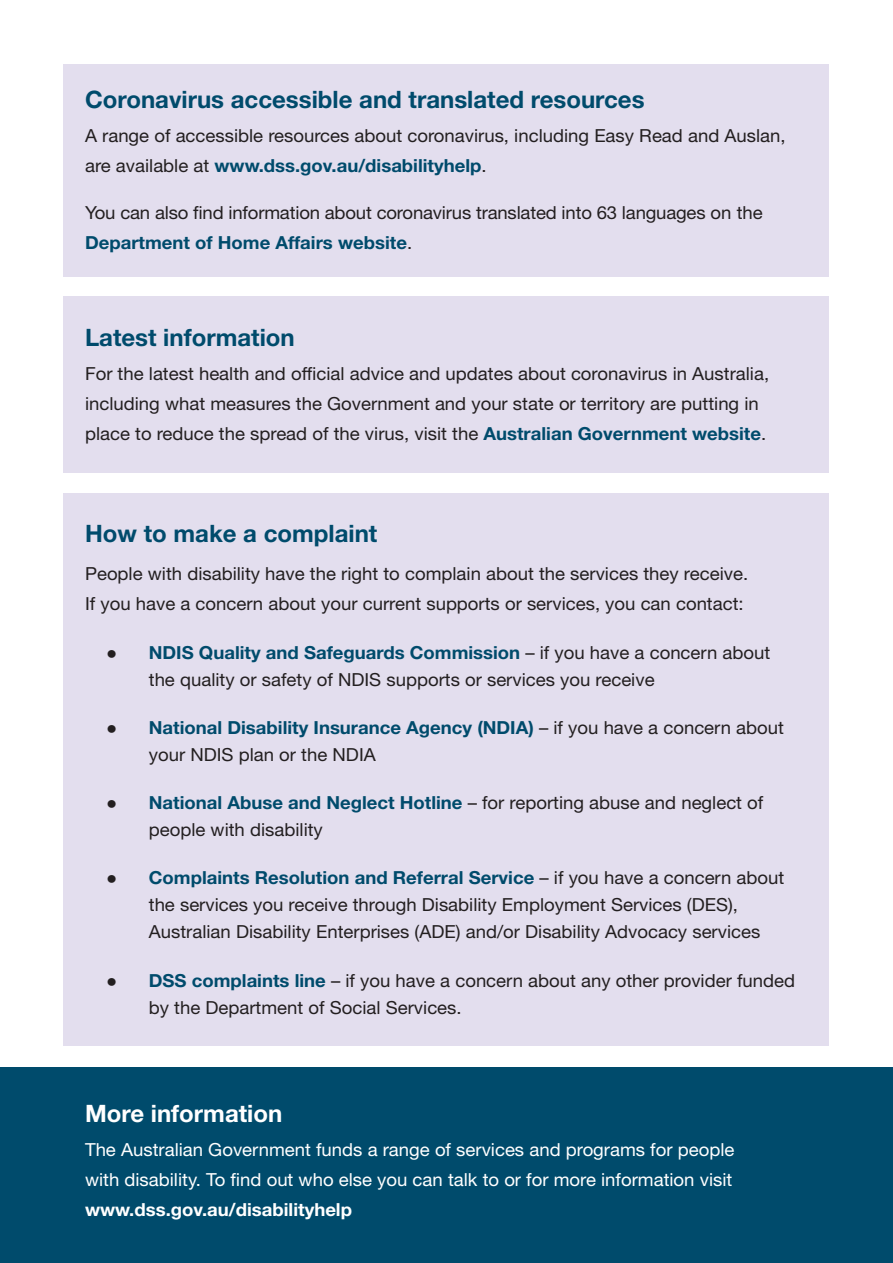
<style>
.page{position:relative;width:893px;height:1263px;background:#fff}
.page>*{position:absolute;margin:0;border:0;box-sizing:border-box;transform-origin:0 0}
.Heading_2{font:700 24px "Helvetica Neue LT Std";color:#004b6c}
.Body{font:700 24px "Helvetica Neue LT Std";color:#004b6c}
.Heading_2-2{font:700 24px "Helvetica Neue LT Std";color:#fff}
.Body-2{font:18px/30px "Helvetica Neue LT Std";color:#231f20}
.Bulleted_List_Level{font:18px/27px "Helvetica Neue LT Std";color:#231f20}
.Body-3{font:18px/30px "Helvetica Neue LT Std";color:#fff;text-align:justify}
.s1{font-weight:700;color:#004b6c}
.s2{font-family:"Arial"}
.s3{font-weight:700}
</style>
<div class="page">
<div style="left:64px;top:64px;width:765px;height:212px;background:#e3deee"></div>
<div style="left:64px;top:296px;width:765px;height:177px;background:#e3deee"></div>
<div style="left:64px;top:493px;width:765px;height:552px;background:#e3deee"></div>
<div style="left:0;top:1067px;width:893px;height:196px;background:#004b6c"></div>
<h2 class="Heading_2" style="left:85px;top:85px;width:561px">Coronavirus accessible and translated resources</h2>
<p class="Body-2" style="left:85px;top:120px;width:702px">A range of accessible resources about coronavirus, including Easy Read and Auslan, are available at <span class="s1">www.dss.gov.au/disabilityhelp</span>.</p>
<p class="Body-2" style="left:85px;top:197px;width:679px">You can also find information about coronavirus translated into 63 languages on the<br><span class="s1">Department of Home Affairs website</span>.</p>
<h2 class="Heading_2" style="left:85px;top:323px;width:211px">Latest information</h2>
<p class="Body-2" style="left:85px;top:358px;width:686px">For the latest health and official advice and updates about coronavirus in Australia, including what measures the Government and your state or territory are putting in place to reduce the spread of the virus, visit the <span class="s1">Australian Government website</span>.</p>
<p class="Body" style="left:85px;top:518px;width:294px">How to make a complaint</p>
<p class="Body-2" style="left:85px;top:558px;width:665px">People with disability have the right to complain about the services they receive.<br>If you have a concern about your current supports or services, you can contact:</p>
<p class="Bulleted_List_Level" style="left:149px;top:638px;width:623px;text-indent:-43px"><span class="s2">●</span> <span class="s1">NDIS Quality and Safeguards Commission</span> – if you have a concern about the quality or safety of NDIS supports or services you receive</p>
<p class="Bulleted_List_Level" style="left:149px;top:713px;width:637px;text-indent:-43px"><span class="s2">●</span> <span class="s1">National Disability Insurance Agency (NDIA)</span> – if you have a concern about your NDIS plan or the NDIA</p>
<p class="Bulleted_List_Level" style="left:149px;top:789px;width:616px;text-indent:-43px"><span class="s2">●</span> <span class="s1">National Abuse and Neglect Hotline</span> – for reporting abuse and neglect of people with disability</p>
<p class="Bulleted_List_Level" style="left:149px;top:864px;width:637px;text-indent:-43px"><span class="s2">●</span> <span class="s1">Complaints Resolution and Referral Service</span> – if you have a concern about the services you receive through Disability Employment Services (DES),<br>Australian Disability Enterprises (ADE) and/or Disability Advocacy services</p>
<p class="Bulleted_List_Level" style="left:149px;top:966px;width:648px;text-indent:-43px"><span class="s2">●</span> <span class="s1">DSS complaints line</span> – if you have a concern about any other provider funded by the Department of Social Services.</p>
<h2 class="Heading_2-2" style="left:85px;top:1099px;width:199px">More information</h2>
<p class="Body-3" style="left:85px;top:1134px;width:651px">The Australian Government funds a range of services and programs for people with disability. To find out who else you can talk to or for more information visit <span class="s3">www.dss.gov.au/disabilityhelp</span></p>
</div>
